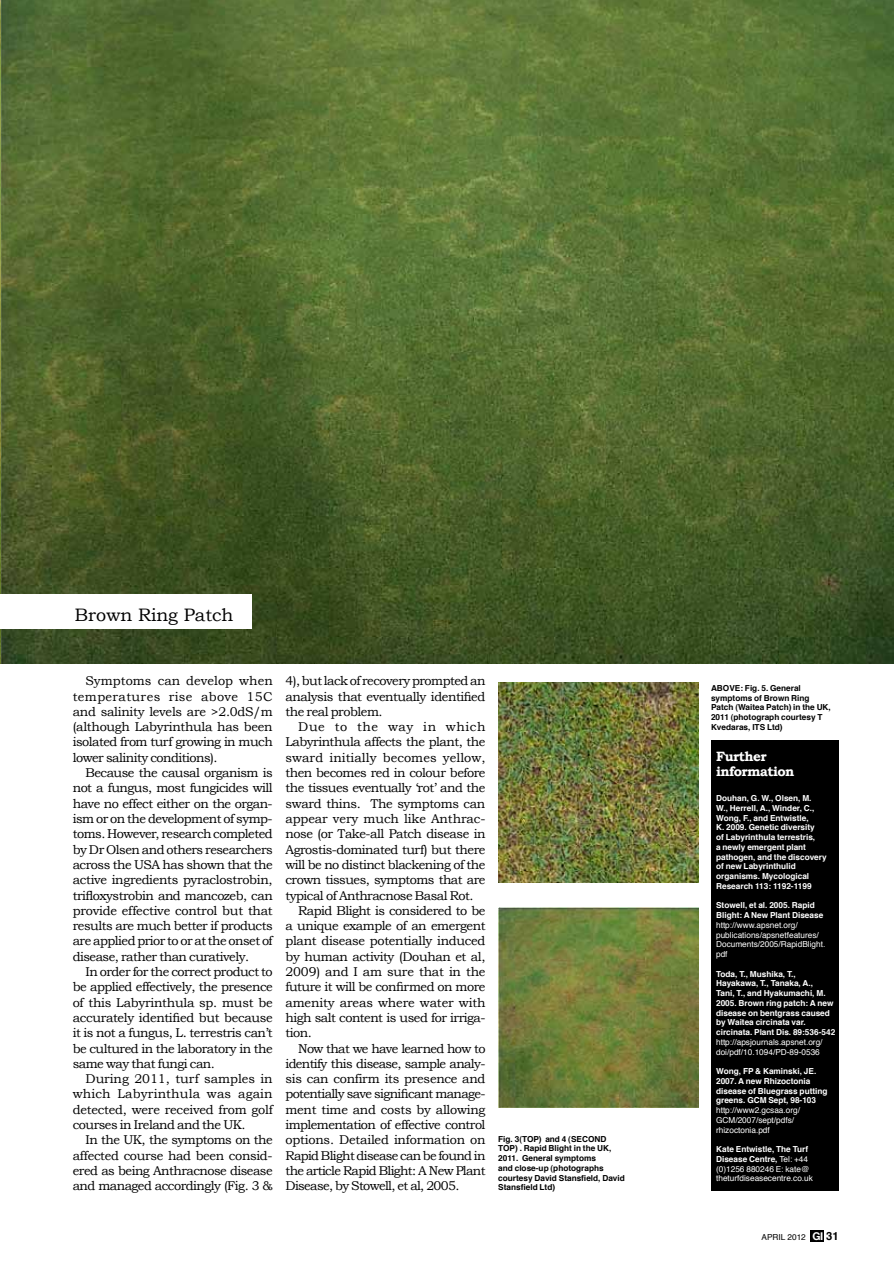
<style>
.page{position:relative;width:894px;height:1263px;background:#fff}
.page>*{position:absolute;margin:0;border:0;box-sizing:border-box;transform-origin:0 0}
.t1{font:18px "Bookman Old Style";color:#000}
.t2{font:700 13.5px/15.3px "Bookman Old Style";letter-spacing:-.04em;color:#fff}
.t3{font:12.75px "Bookman Old Style";letter-spacing:-.04em;color:#000}
.t4{font:12.75px "Bookman Old Style";letter-spacing:-.02em;color:#000}
.t5{font:12.75px "Bookman Old Style";letter-spacing:-.015em;color:#000}
.t6{font:12.75px "Bookman Old Style";letter-spacing:-.01em;color:#000}
.t7{font:12.75px "Bookman Old Style";letter-spacing:.005em;color:#000}
.t8{font:12.75px "Bookman Old Style";letter-spacing:.01em;color:#000}
.t9{font:12.75px "Bookman Old Style";letter-spacing:.03em;color:#000}
.t10{font:12.75px "Bookman Old Style";letter-spacing:-.005em;color:#000}
.t11{font:12.75px "Bookman Old Style";letter-spacing:.045em;color:#000}
.t12{font:700 8.25px/9.8px "Helvetica";color:#fff}
.t13{font:700 8.25px/9.8px "Helvetica";color:#000}
.t14{font:8.25px/9.8px "Helvetica";color:#fff}
.t15{font:8.25px "Helvetica";color:#000}
.s1{font-weight:700}
.s2{font-weight:400}
.s3{font-family:"Helvetica Neue";font-weight:700;font-size:10.8px;color:#fff}
.s4{font-weight:700;font-size:11.25px}
</style>
<div class="page">
<div style="left:810px;top:1230px;width:13px;height:11px;background:#000"></div>
<img style="left:0;top:0;width:893px;height:663px">
<div style="left:710px;top:740px;width:128px;height:451px;background:#000"></div>
<img style="left:498px;top:682px;width:200px;height:200px">
<img style="left:498px;top:908px;width:200px;height:200px">
<div style="left:0;top:594px;width:251px;height:34px;background:#fff"></div>
<p class="t1" style="left:75px;top:604px;width:160px">Brown Ring Patch</p>
<p class="t7" style="left:85px;top:674px;width:189px">Symptoms can develop when</p>
<p class="t9" style="left:73px;top:689px;width:201px">temperatures rise above 15C</p>
<p class="t4" style="left:73px;top:704px;width:201px">and salinity levels are &gt;2.0dS/m</p>
<p class="t4" style="left:73px;top:719px;width:201px">(although Labyrinthula has been</p>
<p class="t3" style="left:73px;top:735px;width:201px">isolated from turf growing in much</p>
<p class="t3" style="left:73px;top:750px;width:146px">lower salinity conditions).</p>
<p class="t3" style="left:85px;top:765px;width:189px">Because the causal organism is</p>
<p class="t3" style="left:73px;top:781px;width:201px">not a fungus, most fungicides will</p>
<p class="t3" style="left:73px;top:796px;width:201px">have no effect either on the organ-</p>
<p class="t3" style="left:73px;top:811px;width:201px">ism or on the development of symp-</p>
<p class="t3" style="left:73px;top:827px;width:201px">toms. However, research completed</p>
<p class="t3" style="left:73px;top:842px;width:201px">by Dr Olsen and others researchers</p>
<p class="t3" style="left:73px;top:857px;width:201px">across the USA has shown that the</p>
<p class="t3" style="left:73px;top:872px;width:201px">active ingredients pyraclostrobin,</p>
<p class="t3" style="left:73px;top:888px;width:201px">trifloxystrobin and mancozeb, can</p>
<p class="t4" style="left:73px;top:903px;width:201px">provide effective control but that</p>
<p class="t3" style="left:73px;top:918px;width:201px">results are much better if products</p>
<p class="t3" style="left:73px;top:934px;width:201px">are applied prior to or at the onset of</p>
<p class="t3" style="left:73px;top:949px;width:178px">disease, rather than curatively.</p>
<p class="t3" style="left:85px;top:964px;width:189px">In order for the correct product to</p>
<p class="t3" style="left:73px;top:980px;width:201px">be applied effectively, the presence</p>
<p class="t4" style="left:73px;top:995px;width:201px">of this Labyrinthula sp. must be</p>
<p class="t3" style="left:73px;top:1010px;width:201px">accurately identified but because</p>
<p class="t3" style="left:73px;top:1025px;width:201px">it is not a fungus, L. terrestris can’t</p>
<p class="t3" style="left:73px;top:1041px;width:201px">be cultured in the laboratory in the</p>
<p class="t3" style="left:73px;top:1056px;width:144px">same way that fungi can.</p>
<p class="t10" style="left:85px;top:1071px;width:189px">During 2011, turf samples in</p>
<p class="t8" style="left:73px;top:1087px;width:201px">which Labyrinthula was again</p>
<p class="t4" style="left:73px;top:1102px;width:201px">detected, were received from golf</p>
<p class="t3" style="left:73px;top:1117px;width:174px">courses in Ireland and the UK.</p>
<p class="t3" style="left:85px;top:1133px;width:189px">In the UK, the symptoms on the</p>
<p class="t3" style="left:73px;top:1148px;width:201px">affected course had been consid-</p>
<p class="t3" style="left:73px;top:1163px;width:201px">ered as being Anthracnose disease</p>
<p class="t3" style="left:73px;top:1178px;width:201px">and managed accordingly (Fig. 3 &amp;</p>
<p class="t3" style="left:285px;top:674px;width:201px">4), but lack of recovery prompted an</p>
<p class="t3" style="left:285px;top:689px;width:201px">analysis that eventually identified</p>
<p class="t3" style="left:285px;top:704px;width:98px">the real problem.</p>
<p class="t11" style="left:298px;top:719px;width:189px">Due to the way in which</p>
<p class="t3" style="left:285px;top:735px;width:201px">Labyrinthula affects the plant, the</p>
<p class="t7" style="left:285px;top:750px;width:201px">sward initially becomes yellow,</p>
<p class="t3" style="left:285px;top:765px;width:201px">then becomes red in colour before</p>
<p class="t3" style="left:285px;top:781px;width:201px">the tissues eventually ‘rot’ and the</p>
<p class="t3" style="left:285px;top:796px;width:201px">sward thins. The symptoms can</p>
<p class="t6" style="left:285px;top:811px;width:201px">appear very much like Anthrac-</p>
<p class="t3" style="left:285px;top:827px;width:201px">nose (or Take-all Patch disease in</p>
<p class="t3" style="left:285px;top:842px;width:201px">Agrostis-dominated turf) but there</p>
<p class="t3" style="left:285px;top:857px;width:201px">will be no distinct blackening of the</p>
<p class="t3" style="left:285px;top:872px;width:201px">crown tissues, symptoms that are</p>
<p class="t3" style="left:285px;top:888px;width:189px">typical of Anthracnose Basal Rot.</p>
<p class="t3" style="left:298px;top:903px;width:189px">Rapid Blight is considered to be</p>
<p class="t3" style="left:285px;top:918px;width:201px">a unique example of an emergent</p>
<p class="t3" style="left:285px;top:934px;width:201px">plant disease potentially induced</p>
<p class="t3" style="left:285px;top:949px;width:201px">by human activity (Douhan et al,</p>
<p class="t5" style="left:285px;top:964px;width:201px">2009) and I am sure that in the</p>
<p class="t3" style="left:285px;top:980px;width:201px">future it will be confirmed on more</p>
<p class="t6" style="left:285px;top:995px;width:201px">amenity areas where water with</p>
<p class="t3" style="left:285px;top:1010px;width:201px">high salt content is used for irriga-</p>
<p class="t3" style="left:285px;top:1025px;width:28px">tion.</p>
<p class="t3" style="left:298px;top:1041px;width:189px">Now that we have learned how to</p>
<p class="t3" style="left:285px;top:1056px;width:201px">identify this disease, sample analy-</p>
<p class="t4" style="left:285px;top:1071px;width:201px">sis can confirm its presence and</p>
<p class="t3" style="left:285px;top:1087px;width:201px">potentially save significant manage-</p>
<p class="t4" style="left:285px;top:1102px;width:201px">ment time and costs by allowing</p>
<p class="t3" style="left:285px;top:1117px;width:201px">implementation of effective control</p>
<p class="t5" style="left:285px;top:1133px;width:201px">options. Detailed information on</p>
<p class="t3" style="left:285px;top:1148px;width:201px">Rapid Blight disease can be found in</p>
<p class="t3" style="left:285px;top:1163px;width:201px">the article Rapid Blight: A New Plant</p>
<p class="t3" style="left:285px;top:1178px;width:175px">Disease, by Stowell, et al, 2005.</p>
<p class="t13" style="left:498px;top:1134px;width:128px">Fig. 3(TOP) and 4 (SECON D<br>TOP) . Rapid Blight in the UK,<br>2011. General symptoms<br>and close-up (photographs courtesy David Stansfield, David<br>Stansfield Ltd)</p>
<p class="t13" style="left:711px;top:683px;width:121px">ABOVE: Fig. 5. General symptoms of Brown Ring<br>Patch (Waitea Patch) in the UK,<br>2011 (photograph courtesy T<br>Kvedaras, ITS Ltd)</p>
<p class="t2" style="left:716px;top:748px;width:80px">Further information</p>
<p class="t12" style="left:716px;top:793px;width:112px">Douhan, G. W., Olsen, M.<br>W., Herrell, A., Winder, C.,<br>Wong, F., and Entwistle,<br>K. 2009. Genetic diversity<br>of Labyrinthula terrestris,<br>a newly emergent plant pathogen, and the discovery of new Labyrinthulid organisms. Mycological<br>Research 113: 1192-1199</p>
<p class="t14" style="left:716px;top:901px;width:111px"><span class="s1">Stowell, et al. 2005. Rapid<br>Blight: A New Plant Disease </span>http://www.apsnet.org/ publications/apsnetfeatures/<br>Documents/2005/RapidBlight. pdf</p>
<p class="t12" style="left:716px;top:969px;width:121px">Toda, T., Mushika, T.,<br>Hayakawa, T., Tanaka, A.,<br>Tani, T., and Hyakumachi, M.<br>2005. Brown ring patch: A new disease on bentgrass caused by Waitea circinata var. circinata. Plant Dis. 89:536-542 <span class="s2">http://apsjournals.apsnet.org/ doi/pdf/10.1094/PD-89-0536</span></p>
<p class="t12" style="left:716px;top:1066px;width:113px">Wong, FP &amp; Kaminski, JE.<br>2007. A new Rhizoctonia disease of Bluegrass putting greens. GCM Sept, 98-103 <span class="s2">http://www2.gcsaa.org/<br>GCM/2007/sept/pdfs/ rhizoctonia.pdf</span></p>
<p class="t14" style="left:716px;top:1144px;width:98px"><span class="s1">Kate Entwistle, The Turf<br>Disease Centre,</span> Tel: +44 (0)1256 880246 E: kate@ theturfdiseasecentre.co.uk</p>
<p class="t15" style="left:761px;top:1231px;width:78px">APRIL 2012 <span class="s3">GI</span> <span class="s4">31</span></p>
</div>
